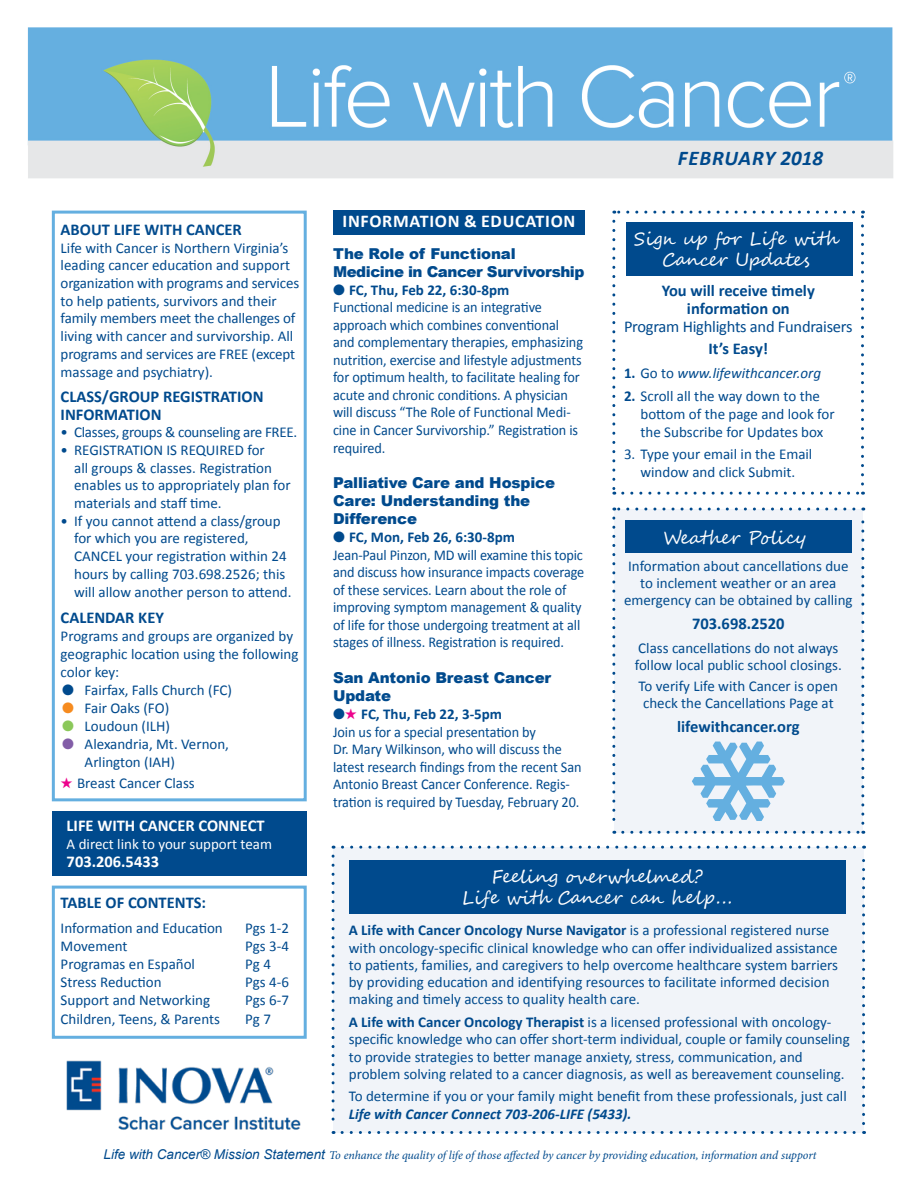
<style>
.page{position:relative;width:918px;height:1188px;background:#fff}
.page>*{position:absolute;margin:0;border:0;box-sizing:border-box;transform-origin:0 0}
.t1{font:italic 700 21px "Calibri";letter-spacing:.03em;color:#004a8d}
.t2{font:18px/21px "Segoe Script";color:#fff;text-align:center}
.Header_in_box{font:700 18px "Calibri";letter-spacing:.04em;color:#fff}
.t3{font:700 16.5px/18px "Calibri";color:#004a8d}
.t4{font:700 16.5px "Calibri";color:#fff}
.Calibri_Body{font:15px/17.7px "Calibri";letter-spacing:-.005em;color:#004a8d}
.Calibri_Body-2{font:15px/17.5px "Calibri";letter-spacing:-.005em;color:#004a8d;scale:.95 1}
.Arial_Black_-_Class{font:900 15px/18px "Arial";letter-spacing:-.01em;color:#004a8d}
.Calibri_Bold_-_Class{font:700 15px "Calibri";color:#004a8d}
.Arial_Black_-_Class-2{font:900 15px/18px "Arial";letter-spacing:-.03em;color:#004a8d}
.t5{font:italic 15px "Calibri";color:#004a8d}
.t6{font:15px "Calibri";color:#fff}
.t7{font:italic 12px "Minion Pro";letter-spacing:-.01em;color:#004a8d}
.s1{color:#f68b1f}
.s2{color:#8bc85a}
.s3{color:#825da7}
.s4{color:#ed028c}
.s5{font-weight:400}
.s6{font-weight:700;font-style:normal}
.s7{font-style:normal}
.s8{font-weight:700}
.s9{font-weight:700;font-style:italic}
.s10{font-family:"Arial";font-size:13.5px}
</style>
<div class="page">
<img style="left:27px;top:27px;width:866px;height:151px">
<div style="left:52px;top:211px;width:255px;height:590px;border:3px solid #64afe0"></div>
<div style="left:52px;top:886px;width:255px;height:153px;border:3px solid #64afe0"></div>
<div style="left:333px;top:210px;width:252px;height:24px;background:#004a8d"></div>
<img style="left:66px;top:1060px;width:235px;height:70px">
<div style="left:333px;top:847px;width:531px;height:285px;background:#f1f4f9"></div>
<svg style="left:332px;top:856px;width:3px;height:278px"></svg>
<svg style="left:342px;top:1131px;width:523px;height:3px"></svg>
<svg style="left:862px;top:846px;width:3px;height:278px"></svg>
<svg style="left:333px;top:846px;width:522px;height:3px"></svg>
<div style="left:349px;top:860px;width:497px;height:53px;background:#004a8d"></div>
<svg style="left:612px;top:221px;width:3px;height:274px"></svg>
<svg style="left:623px;top:492px;width:240px;height:3px"></svg>
<svg style="left:861px;top:211px;width:3px;height:273px"></svg>
<svg style="left:614px;top:211px;width:240px;height:3px"></svg>
<div style="left:626px;top:222px;width:227px;height:54px;background:#004a8d"></div>
<div style="left:52px;top:811px;width:255px;height:65px;background:#004a8d"></div>
<div style="left:614px;top:509px;width:249px;height:323px;background:#f1f4f9"></div>
<svg style="left:612px;top:518px;width:3px;height:316px"></svg>
<svg style="left:623px;top:831px;width:241px;height:3px"></svg>
<svg style="left:861px;top:508px;width:3px;height:315px"></svg>
<svg style="left:614px;top:508px;width:240px;height:3px"></svg>
<div style="left:625px;top:521px;width:227px;height:32px;background:#004a8d"></div>
<svg style="left:692px;top:742px;width:93px;height:79px"></svg>
<p class="t3" style="left:61px;top:220px;width:183px">ABOUT LIFE WITH CANCER</p>
<p class="Calibri_Body" style="left:61px;top:239px;width:240px">Life with Cancer is Northern Virginia’s leading cancer education and support organization with programs and services to help patients, survivors and their family members meet the challenges of living with cancer and survivorship. All programs and services are FREE (except massage and psychiatry).</p>
<p class="t3" style="left:61px;top:387px;width:204px">CLASS/GROUP REGISTRATION<br>INFORMATION</p>
<p class="Calibri_Body" style="left:61px;top:423px;width:238px">• Classes, groups &amp; counseling are FREE.</p>
<p class="Calibri_Body" style="left:74px;top:441px;width:218px;text-indent:-14px">• REGISTRATION IS REQUIRED for<br>all groups &amp; classes. Registration enables us to appropriately plan for materials and staff time.</p>
<p class="Calibri_Body" style="left:74px;top:512px;width:219px;text-indent:-14px">• If you cannot attend a class/group for which you are registered, CANCEL your registration within 24 hours by calling 703.698.2526; this will allow another person to attend.</p>
<p class="t3" style="left:61px;top:609px;width:105px">CALENDAR KEY</p>
<p class="Calibri_Body" style="left:61px;top:627px;width:239px">Programs and groups are organized by geographic location using the following color key:</p>
<p class="Calibri_Body" style="left:62px;top:681px;width:171px">● Fairfax, Falls Church (FC)</p>
<p class="Calibri_Body" style="left:62px;top:699px;width:109px"><span class="s1">●</span> Fair Oaks (FO)</p>
<p class="Calibri_Body" style="left:62px;top:717px;width:110px"><span class="s2">●</span> Loudoun (ILH)</p>
<p class="Calibri_Body" style="left:85px;top:735px;width:146px;text-indent:-22px"><span class="s3">●</span> Alexandria, Mt. Vernon,<br>Arlington (IAH)</p>
<p class="Calibri_Body" style="left:61px;top:774px;width:136px"><span class="s4">★</span> Breast Cancer Class</p>
<p class="t4" style="left:67px;top:815px;width:200px">LIFE WITH CANCER CONNECT</p>
<p class="t6" style="left:67px;top:834px;width:207px">A direct link to your support team</p>
<p class="t4" style="left:67px;top:851px;width:94px">703.206.5433</p>
<p class="t3" style="left:61px;top:893px;width:147px">TABLE OF CONTENTS:</p>
<p class="Calibri_Body" style="left:61px;top:919px;width:164px">Information and Education</p>
<p class="Calibri_Body" style="left:245px;top:919px;width:45px">Pgs 1-2</p>
<p class="Calibri_Body" style="left:61px;top:937px;width:68px">Movement</p>
<p class="Calibri_Body" style="left:245px;top:937px;width:45px">Pgs 3-4</p>
<p class="Calibri_Body" style="left:61px;top:955px;width:136px">Programas en Español</p>
<p class="Calibri_Body" style="left:245px;top:955px;width:27px">Pg 4</p>
<p class="Calibri_Body" style="left:61px;top:973px;width:103px">Stress Reduction</p>
<p class="Calibri_Body" style="left:245px;top:973px;width:45px">Pgs 4-6</p>
<p class="Calibri_Body" style="left:61px;top:991px;width:151px">Support and Networking</p>
<p class="Calibri_Body" style="left:245px;top:991px;width:45px">Pgs 6-7</p>
<p class="Calibri_Body" style="left:61px;top:1010px;width:161px">Children, Teens, &amp; Parents</p>
<p class="Calibri_Body" style="left:245px;top:1010px;width:27px">Pg 7</p>
<p class="Header_in_box" style="left:343px;top:210px;width:234px">INFORMATION &amp; EDUCATION</p>
<p class="Arial_Black_-_Class-2" style="left:333px;top:244px;width:253px">The Role of Functional<br>Medicine in Cancer Survivorship</p>
<p class="Calibri_Bold_-_Class" style="left:333px;top:280px;width:178px">● FC, Thu, Feb 22, 6:30-8pm</p>
<p class="Calibri_Body-2" style="left:333px;top:298px;width:265px">Functional medicine is an integrative approach which combines conventional and complementary therapies, emphasizing nutrition, exercise and lifestyle adjustments for optimum health, to facilitate healing for acute and chronic conditions. A physician will discuss “The Role of Functional Medi&shy;cine in Cancer Survivorship.” Registration is required.</p>
<p class="Arial_Black_-_Class" style="left:333px;top:473px;width:224px">Palliative Care and Hospice<br>Care: Understanding the<br>Difference</p>
<p class="Calibri_Bold_-_Class" style="left:333px;top:528px;width:183px">● FC, Mon, Feb 26, 6:30-8pm</p>
<p class="Calibri_Body-2" style="left:333px;top:546px;width:266px">Jean-Paul Pinzon, MD will examine this topic and discuss how insurance impacts coverage of these services. Learn about the role of improving symptom management &amp; quality of life for those undergoing treatment at all stages of illness. Registration is required.</p>
<p class="Arial_Black_-_Class" style="left:333px;top:668px;width:220px">San Antonio Breast Cancer<br>Update</p>
<p class="Calibri_Bold_-_Class" style="left:333px;top:704px;width:171px">●<span class="s4">★</span> FC, Thu, Feb 22, 3-5pm</p>
<p class="Calibri_Body-2" style="left:333px;top:723px;width:263px">Join us for a special presentation by<br>Dr. Mary Wilkinson, who will discuss the latest research findings from the recent San Antonio Breast Cancer Conference. Regis&shy;tration is required by Tuesday, February 20.</p>
<p class="t1" style="left:678px;top:144px;width:147px">FEBRUARY 2018</p>
<p class="t2" style="left:634px;top:229px;width:205px">Sign up for Life with<br>Cancer Updates</p>
<p class="t3" style="left:624px;top:281px;width:230px;text-align:center">You will receive timely information on<br><span class="s5">Program Highlights and Fundraisers</span></p>
<p class="t3" style="left:708px;top:339px;width:61px">It’s Easy!</p>
<p class="t5" style="left:624px;top:363px;width:199px"><span class="s6">1.</span> <span class="s7">Go to</span> www.lifewithcancer.org</p>
<p class="Calibri_Body" style="left:640px;top:387px;width:196px;text-indent:-16px"><span class="s8">2.</span> Scroll all the way down to the bottom of the page and look for the Subscribe for Updates box</p>
<p class="Calibri_Body" style="left:624px;top:445px;width:190px;text-align:center">3. Type your email in the Email window and click Submit.</p>
<p class="t2" style="left:663px;top:527px;width:145px">Weather Policy</p>
<p class="Calibri_Body" style="left:624px;top:557px;width:230px;line-height:17.2px;text-align:center">Information about cancellations due to inclement weather or an area emergency can be obtained by calling</p>
<p class="t3" style="left:692px;top:615px;width:94px">703.698.2520</p>
<p class="Calibri_Body" style="left:635px;top:639px;width:209px;line-height:17.2px">Class cancellations do not always follow local public school closings.</p>
<p class="Calibri_Body" style="left:639px;top:677px;width:201px;line-height:17.2px">To verify Life with Cancer is open check the Cancellations Page at</p>
<p class="t3" style="left:677px;top:718px;width:124px">lifewithcancer.org</p>
<p class="t2" style="left:462px;top:866px;width:272px">Feeling overwhelmed?<br>Life with Cancer can help...</p>
<p class="Calibri_Body" style="left:349px;top:922px;width:491px;line-height:17.2px"><span class="s8">A Life with Cancer Oncology Nurse Navigator</span> is a professional registered nurse with oncology-specific clinical knowledge who can offer individualized assistance to patients, families, and caregivers to help overcome healthcare system barriers by providing education and identifying resources to facilitate informed decision making and timely access to quality health care.</p>
<p class="Calibri_Body" style="left:349px;top:1014px;width:502px;line-height:17.2px"><span class="s8">A Life with Cancer Oncology Therapist</span> is a licensed professional with oncology&shy;specific knowledge who can offer short-term individual, couple or family counseling to provide strategies to better manage anxiety, stress, communication, and problem solving related to a cancer diagnosis, as well as bereavement counseling.</p>
<p class="Calibri_Body" style="left:349px;top:1088px;width:499px;line-height:17.2px">To determine if you or your family might benefit from these professionals, just call<br><span class="s9">Life with Cancer Connect 703-206-LIFE (5433).</span></p>
<p class="t7" style="left:104px;top:1147px;width:715px"><span class="s10">Life with Cancer® Mission Statement</span> To enhance the quality of life of those affected by cancer by providing education, information and support</p>
</div>
